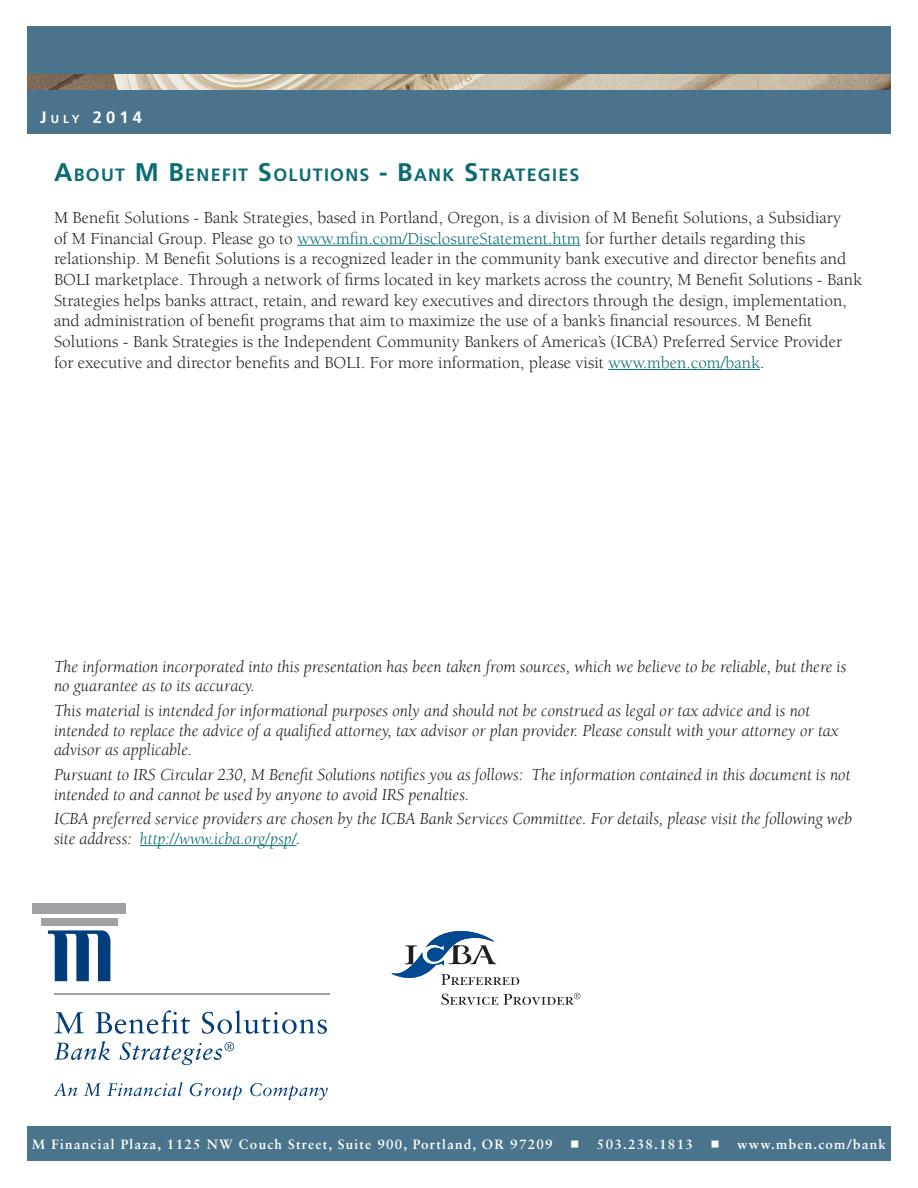
<style>
.page{position:relative;width:918px;height:1188px;background:#fff}
.page>*{position:absolute;margin:0;border:0;box-sizing:border-box;transform-origin:0 0}
.t1{font:700 17.85px "Frutiger LT Std";letter-spacing:.07em;color:#0b6c74}
.t2{font:17.25px/20.7px "Berkeley Std";color:#231f20}
.t3{font:italic 17.25px/19.5px "Berkeley Std";color:#231f20}
.t4{font:700 16.5px "Frutiger LT Std";color:#fff}
.t5{font:700 13.5px "Sabon LT Std";letter-spacing:.09em;color:#fff}
.s1{font-size:11.55px}
.s2{font-size:25.5px}
.s3{color:#0b6c74}
</style>
<div class="page">
<div style="left:27px;top:26px;width:864px;height:108px;background:#4a748b"></div>
<div style="left:27px;top:1126px;width:864px;height:35px;background:#4a748b"></div>
<img style="left:27px;top:75px;width:864px;height:14px">
<div style="left:32px;top:904px;width:94px;height:10px;background:#a1a1a5"></div>
<div style="left:41px;top:918px;width:76px;height:7px;background:#a1a1a5"></div>
<hr style="left:54px;top:993px;width:275px;height:1px;background:#a1a1a5">
<svg style="left:48px;top:930px;width:62px;height:51px"></svg>
<svg style="left:55px;top:1012px;width:29px;height:22px"></svg>
<svg style="left:96px;top:1010px;width:94px;height:24px"></svg>
<svg style="left:202px;top:1010px;width:125px;height:24px"></svg>
<svg style="left:54px;top:1041px;width:56px;height:19px"></svg>
<svg style="left:120px;top:1042px;width:114px;height:23px"></svg>
<svg style="left:54px;top:1083px;width:23px;height:13px"></svg>
<svg style="left:84px;top:1083px;width:17px;height:13px"></svg>
<svg style="left:107px;top:1082px;width:76px;height:14px"></svg>
<svg style="left:190px;top:1083px;width:52px;height:17px"></svg>
<svg style="left:250px;top:1083px;width:78px;height:17px"></svg>
<svg style="left:442px;top:993px;width:138px;height:12px"></svg>
<svg style="left:392px;top:931px;width:127px;height:54px"></svg>
<hr style="left:140px;top:845px;width:157px;height:1px;background:#0b6c74">
<hr style="left:297px;top:245px;width:284px;height:1px;background:#0b6c74">
<hr style="left:608px;top:369px;width:152px;height:1px;background:#0b6c74">
<p class="t4" style="left:40px;top:107px;width:103px">J<span class="s1">ULY</span> 2014</p>
<p class="t1" style="left:54px;top:164px;width:525px"><span class="s2">A</span>BOUT <span class="s2">M B</span> ENEFIT <span class="s2">S</span>OLUTIONS <span class="s2">- B</span>ANK <span class="s2">S</span>TRATEGIES</p>
<p class="t2" style="left:54px;top:207px;width:810px">M Benefit Solutions - Bank Strategies, based in Portland, Oregon, is a division of M Benefit Solutions, a Subsidiary<br>of M Financial Group. Please go to <span class="s3">www.mfin.com/DisclosureStatement.htm</span> for further details regarding this relationship. M Benefit Solutions is a recognized leader in the community bank executive and director benefits and BOLI marketplace. Through a network of firms located in key markets across the country, M Benefit Solutions - Bank Strategies helps banks attract, retain, and reward key executives and directors through the design, implementation, and administration of benefit programs that aim to maximize the use of a bank’s financial resources. M Benefit Solutions - Bank Strategies is the Independent Community Bankers of America’s (ICBA) Preferred Service Provider for executive and director benefits and BOLI. For more information, please visit <span class="s3">www.mben.com/bank</span>.</p>
<p class="t3" style="left:54px;top:657px;width:794px">The information incorporated into this presentation has been taken from sources, which we believe to be reliable, but there is no guarantee as to its accuracy.</p>
<p class="t3" style="left:54px;top:701px;width:786px">This material is intended for informational purposes only and should not be construed as legal or tax advice and is not intended to replace the advice of a qualified attorney, tax advisor or plan provider. Please consult with your attorney or tax advisor as applicable.</p>
<p class="t3" style="left:54px;top:765px;width:798px">Pursuant to IRS Circular 230, M Benefit Solutions notifies you as follows: The information contained in this document is not intended to and cannot be used by anyone to avoid IRS penalties.</p>
<p class="t3" style="left:54px;top:810px;width:800px">ICBA preferred service providers are chosen by the ICBA Bank Services Committee. For details, please visit the following web site address: <span class="s3">http://www.icba.org/psp/</span>.</p>
<p class="t5" style="left:32px;top:1136px;width:522px">M Financial Plaza, 1125 NW Couch Street, Suite 900, Portland, OR 97209</p>
<p class="t5" style="left:597px;top:1136px;width:97px">503.238.1813</p>
<p class="t5" style="left:737px;top:1136px;width:150px">www.mben.com/bank</p>
</div>
